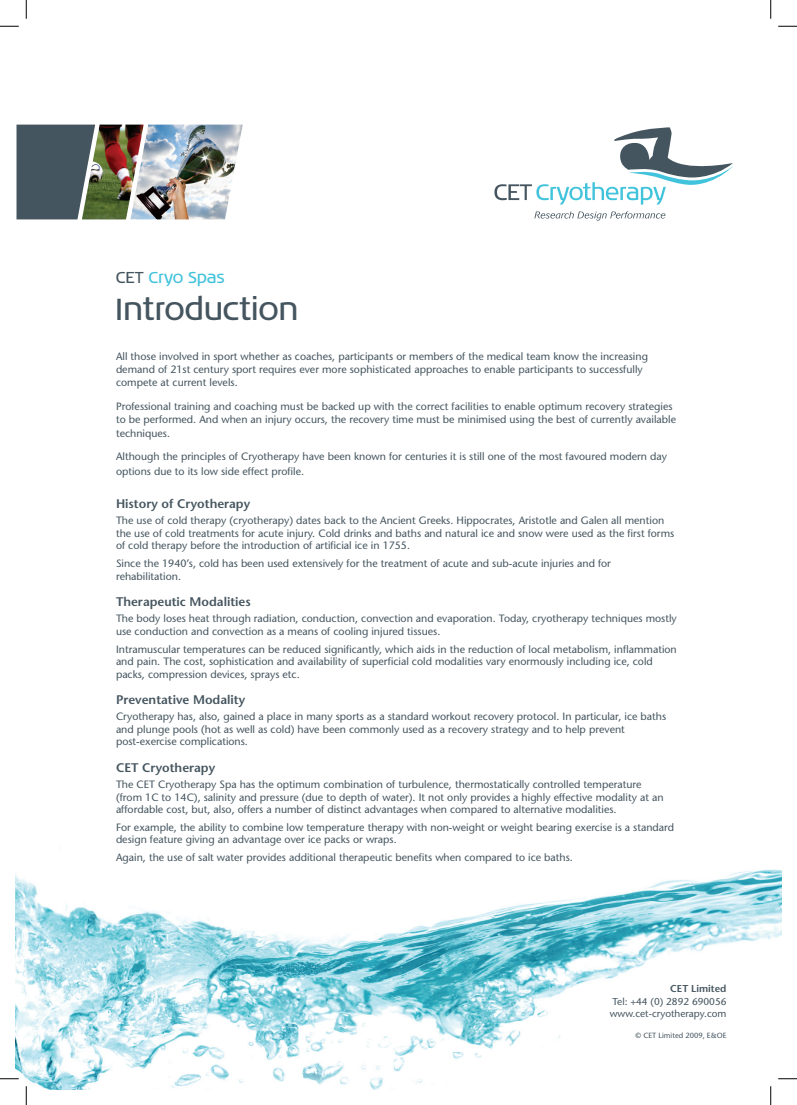
<style>
.page{position:relative;width:797px;height:1105px;background:#fff}
.page>*{position:absolute;margin:0;border:0;box-sizing:border-box;transform-origin:0 0}
.t1{font:31.25px "Noa LT Std";letter-spacing:-.02em;color:#45555f}
.t2{font:16.25px "Noa LT Std";letter-spacing:-.02em;color:#42c3dc}
.t3{font:600 12.5px "Stone Sans";color:#45555f}
.t4{font:10.62px/12.5px "Stone Sans";color:#45555f}
.t5{font:10px/12.5px "Stone Sans";color:#45555f}
.t6{font:600 10px "Stone Sans";color:#45555f}
.t7{font:7.5px "Stone Sans";color:#45555f}
.s1{color:#45555f}
</style>
<div class="page">
<img style="left:16px;top:869px;width:765px;height:220px">
<svg style="left:494px;top:127px;width:239px;height:78px"></svg>
<svg style="left:534px;top:211px;width:131px;height:10px"></svg>
<div style="left:17px;top:125px;width:65px;height:94px;background:#45555f"></div>
<img style="left:82px;top:125px;width:48px;height:94px">
<img style="left:130px;top:125px;width:113px;height:94px">
<svg style="left:0;top:25px;width:19px;height:2px"></svg>
<svg style="left:778px;top:25px;width:19px;height:2px"></svg>
<svg style="left:0;top:1078px;width:19px;height:1px"></svg>
<svg style="left:778px;top:1078px;width:19px;height:1px"></svg>
<svg style="left:25px;top:0;width:2px;height:19px"></svg>
<svg style="left:25px;top:1086px;width:2px;height:19px"></svg>
<svg style="left:770px;top:0;width:1px;height:19px"></svg>
<svg style="left:770px;top:1086px;width:1px;height:19px"></svg>
<h2 class="t2" style="left:116px;top:268px;width:111px"><span class="s1">CET</span> Cryo Spas</h2>
<h1 class="t1" style="left:115px;top:290px;width:185px">Introduction</h1>
<p class="t4" style="left:116px;top:350px;width:533px;line-height:13.1px">All those involved in sport whether as coaches, participants or members of the medical team know the increasing demand of 21st century sport requires ever more sophisticated approaches to enable participants to successfully compete at current levels.</p>
<p class="t4" style="left:116px;top:400px;width:561px;line-height:13.1px">Professional training and coaching must be backed up with the correct facilities to enable optimum recovery strategies to be performed. And when an injury occurs, the recovery time must be minimised using the best of currently available techniques.</p>
<p class="t4" style="left:116px;top:449px;width:552px;line-height:15px">Although the principles of Cryotherapy have been known for centuries it is still one of the most favoured modern day options due to its low side effect profile.</p>
<p class="t3" style="left:116px;top:496px;width:136px">History of Cryotherapy</p>
<p class="t4" style="left:116px;top:514px;width:560px">The use of cold therapy (cryotherapy) dates back to the Ancient Greeks. Hippocrates, Aristotle and Galen all mention the use of cold treatments for acute injury. Cold drinks and baths and natural ice and snow were used as the first forms of cold therapy before the introduction of artificial ice in 1755.</p>
<p class="t4" style="left:116px;top:557px;width:496px">Since the 1940’s, cold has been used extensively for the treatment of acute and sub-acute injuries and for rehabilitation.</p>
<p class="t3" style="left:116px;top:594px;width:136px">Therapeutic Modalities</p>
<p class="t4" style="left:116px;top:612px;width:562px">The body loses heat through radiation, conduction, convection and evaporation. Today, cryotherapy techniques mostly use conduction and convection as a means of cooling injured tissues.</p>
<p class="t4" style="left:116px;top:642px;width:562px">Intramuscular temperatures can be reduced significantly, which aids in the reduction of local metabolism, inflammation and pain. The cost, sophistication and availability of superficial cold modalities vary enormously including ice, cold packs, compression devices, sprays etc.</p>
<p class="t3" style="left:116px;top:692px;width:131px">Preventative Modality</p>
<p class="t4" style="left:116px;top:710px;width:552px">Cryotherapy has, also, gained a place in many sports as a standard workout recovery protocol. In particular, ice baths and plunge pools (hot as well as cold) have been commonly used as a recovery strategy and to help prevent post-exercise complications.</p>
<p class="t3" style="left:116px;top:760px;width:101px">CET Cryotherapy</p>
<p class="t4" style="left:116px;top:778px;width:549px">The CET Cryotherapy Spa has the optimum combination of turbulence, thermostatically controlled temperature (from 1C to 14C), salinity and pressure (due to depth of water). It not only provides a highly effective modality at an affordable cost, but, also, offers a number of distinct advantages when compared to alternative modalities.</p>
<p class="t4" style="left:116px;top:821px;width:559px">For example, the ability to combine low temperature therapy with non-weight or weight bearing exercise is a standard design feature giving an advantage over ice packs or wraps.</p>
<p class="t4" style="left:116px;top:851px;width:458px">Again, the use of salt water provides additional therapeutic benefits when compared to ice baths.</p>
<p class="t6" style="left:670px;top:982px;width:58px">CET Limited</p>
<p class="t5" style="left:610px;top:995px;width:118px">Tel: +44 (0) 2892 690056 www.cet-cryotherapy.com</p>
<p class="t7" style="left:635px;top:1030px;width:92px">© CET Limited 2009, E&amp;OE</p>
</div>
